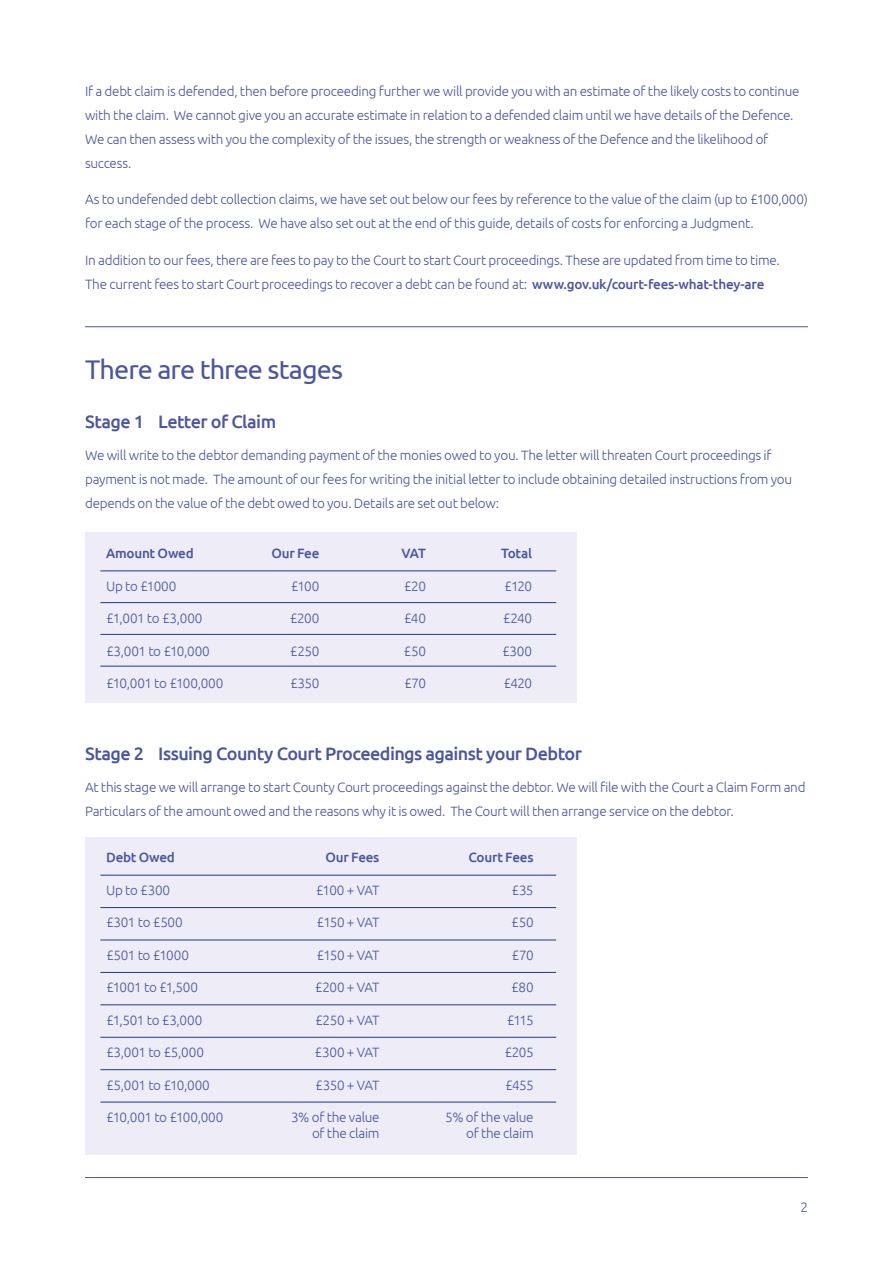
<style>
.page{position:relative;width:893px;height:1263px;background:#fff}
.page>*{position:absolute;margin:0;border:0;box-sizing:border-box;transform-origin:0 0}
.t1{font:27px "Ubuntu";letter-spacing:-.035em;color:#4b569f}
.t2{font:500 18px "Ubuntu";letter-spacing:-.035em;color:#4b569f}
.t3{font:300 13.5px/24px "Ubuntu";letter-spacing:-.02em;color:#4b569f}
.t4{font:500 13.5px "Ubuntu";letter-spacing:-.02em;color:#4b569f}
.s1{font-weight:500}
</style>
<div class="page">
<hr style="left:85px;top:1177px;width:723px;height:1px;background:#4b569f">
<hr style="left:85px;top:326px;width:723px;height:1px;background:#4b569f">
<div style="left:85px;top:533px;width:492px;height:170px;background:#edecf7"></div>
<hr style="left:100px;top:571px;width:456px;height:1px;background:#20388a">
<hr style="left:100px;top:602px;width:456px;height:1px;background:#20388a">
<hr style="left:100px;top:634px;width:456px;height:1px;background:#20388a">
<hr style="left:100px;top:666px;width:456px;height:1px;background:#20388a">
<div style="left:85px;top:837px;width:492px;height:317px;background:#edecf7"></div>
<hr style="left:100px;top:875px;width:456px;height:1px;background:#20388a">
<hr style="left:100px;top:907px;width:456px;height:1px;background:#20388a">
<hr style="left:100px;top:940px;width:456px;height:1px;background:#20388a">
<hr style="left:100px;top:1037px;width:456px;height:1px;background:#20388a">
<hr style="left:100px;top:972px;width:456px;height:1px;background:#20388a">
<hr style="left:100px;top:1069px;width:456px;height:1px;background:#20388a">
<hr style="left:100px;top:1004px;width:456px;height:1px;background:#20388a">
<hr style="left:100px;top:1102px;width:456px;height:1px;background:#20388a">
<p class="t3" style="left:85px;top:78px;width:716px">If a debt claim is defended, then before proceeding further we will provide you with an estimate of the likely costs to continue with the claim. We cannot give you an accurate estimate in relation to a defended claim until we have details of the Defence.<br>We can then assess with you the complexity of the issues, the strength or weakness of the Defence and the likelihood of success.</p>
<p class="t3" style="left:85px;top:187px;width:724px">As to undefended debt collection claims, we have set out below our fees by reference to the value of the claim (up to £100,000) for each stage of the process. We have also set out at the end of this guide, details of costs for enforcing a Judgment.</p>
<p class="t3" style="left:85px;top:248px;width:696px">In addition to our fees, there are fees to pay to the Court to start Court proceedings. These are updated from time to time.<br>The current fees to start Court proceedings to recover a debt can be found at: <span class="s1">www.gov.uk/court-fees-what-they-are</span></p>
<h1 class="t1" style="left:85px;top:353px;width:260px">There are three stages</h1>
<h2 class="t2" style="left:85px;top:410px;width:193px">Stage 1 Letter of Claim</h2>
<p class="t3" style="left:85px;top:443px;width:709px">We will write to the debtor demanding payment of the monies owed to you. The letter will threaten Court proceedings if payment is not made. The amount of our fees for writing the initial letter to include obtaining detailed instructions from you depends on the value of the debt owed to you. Details are set out below:</p>
<p class="t4" style="left:106px;top:545px;width:89px">Amount Owed</p>
<p class="t4" style="left:271px;top:545px;width:50px">Our Fee</p>
<p class="t4" style="left:401px;top:545px;width:26px">VAT</p>
<p class="t4" style="left:501px;top:545px;width:32px">Total</p>
<p class="t3" style="left:106px;top:573px;width:72px">Up to £1000</p>
<p class="t3" style="left:291px;top:573px;width:30px">£100</p>
<p class="t3" style="left:404px;top:573px;width:24px">£20</p>
<p class="t3" style="left:504px;top:573px;width:29px">£120</p>
<p class="t3" style="left:106px;top:606px;width:98px">£1,001 to £3,000</p>
<p class="t3" style="left:290px;top:606px;width:31px">£200</p>
<p class="t3" style="left:404px;top:606px;width:24px">£40</p>
<p class="t3" style="left:503px;top:606px;width:31px">£240</p>
<p class="t3" style="left:106px;top:638px;width:105px">£3,001 to £10,000</p>
<p class="t3" style="left:290px;top:638px;width:31px">£250</p>
<p class="t3" style="left:404px;top:638px;width:24px">£50</p>
<p class="t3" style="left:502px;top:638px;width:32px">£300</p>
<p class="t3" style="left:106px;top:671px;width:119px">£10,001 to £100,000</p>
<p class="t3" style="left:290px;top:671px;width:31px">£350</p>
<p class="t3" style="left:404px;top:671px;width:24px">£70</p>
<p class="t3" style="left:503px;top:671px;width:30px">£420</p>
<h2 class="t2" style="left:85px;top:742px;width:498px">Stage 2 Issuing County Court Proceedings against your Debtor</h2>
<p class="t3" style="left:85px;top:775px;width:722px">At this stage we will arrange to start County Court proceedings against the debtor. We will file with the Court a Claim Form and<br>Particulars of the amount owed and the reasons why it is owed. The Court will then arrange service on the debtor.</p>
<p class="t4" style="left:106px;top:849px;width:70px">Debt Owed</p>
<p class="t4" style="left:325px;top:849px;width:56px">Our Fees</p>
<p class="t4" style="left:468px;top:849px;width:67px">Court Fees</p>
<p class="t3" style="left:106px;top:878px;width:66px">Up to £300</p>
<p class="t3" style="left:316px;top:878px;width:65px">£100 + VAT</p>
<p class="t3" style="left:511px;top:878px;width:24px">£35</p>
<p class="t3" style="left:106px;top:910px;width:78px">£301 to £500</p>
<p class="t3" style="left:317px;top:910px;width:64px">£150 + VAT</p>
<p class="t3" style="left:511px;top:910px;width:24px">£50</p>
<p class="t3" style="left:106px;top:943px;width:85px">£501 to £1000</p>
<p class="t3" style="left:317px;top:943px;width:64px">£150 + VAT</p>
<p class="t3" style="left:512px;top:943px;width:24px">£70</p>
<p class="t3" style="left:106px;top:975px;width:94px">£1001 to £1,500</p>
<p class="t3" style="left:315px;top:975px;width:66px">£200 + VAT</p>
<p class="t3" style="left:511px;top:975px;width:24px">£80</p>
<p class="t3" style="left:106px;top:1008px;width:98px">£1,501 to £3,000</p>
<p class="t3" style="left:315px;top:1008px;width:66px">£250 + VAT</p>
<p class="t3" style="left:507px;top:1008px;width:28px">£115</p>
<p class="t3" style="left:106px;top:1040px;width:99px">£3,001 to £5,000</p>
<p class="t3" style="left:315px;top:1040px;width:66px">£300 + VAT</p>
<p class="t3" style="left:504px;top:1040px;width:31px">£205</p>
<p class="t3" style="left:106px;top:1073px;width:105px">£5,001 to £10,000</p>
<p class="t3" style="left:315px;top:1073px;width:66px">£350 + VAT</p>
<p class="t3" style="left:505px;top:1073px;width:30px">£455</p>
<p class="t3" style="left:106px;top:1105px;width:119px">£10,001 to £100,000</p>
<p class="t3" style="left:291px;top:1105px;width:90px">3% of the value</p>
<p class="t3" style="left:445px;top:1105px;width:90px">5% of the value</p>
<p class="t3" style="left:312px;top:1121px;width:69px">of the claim</p>
<p class="t3" style="left:466px;top:1121px;width:69px">of the claim</p>
<p class="t3" style="left:800px;top:1195px;width:9px">2</p>
</div>
